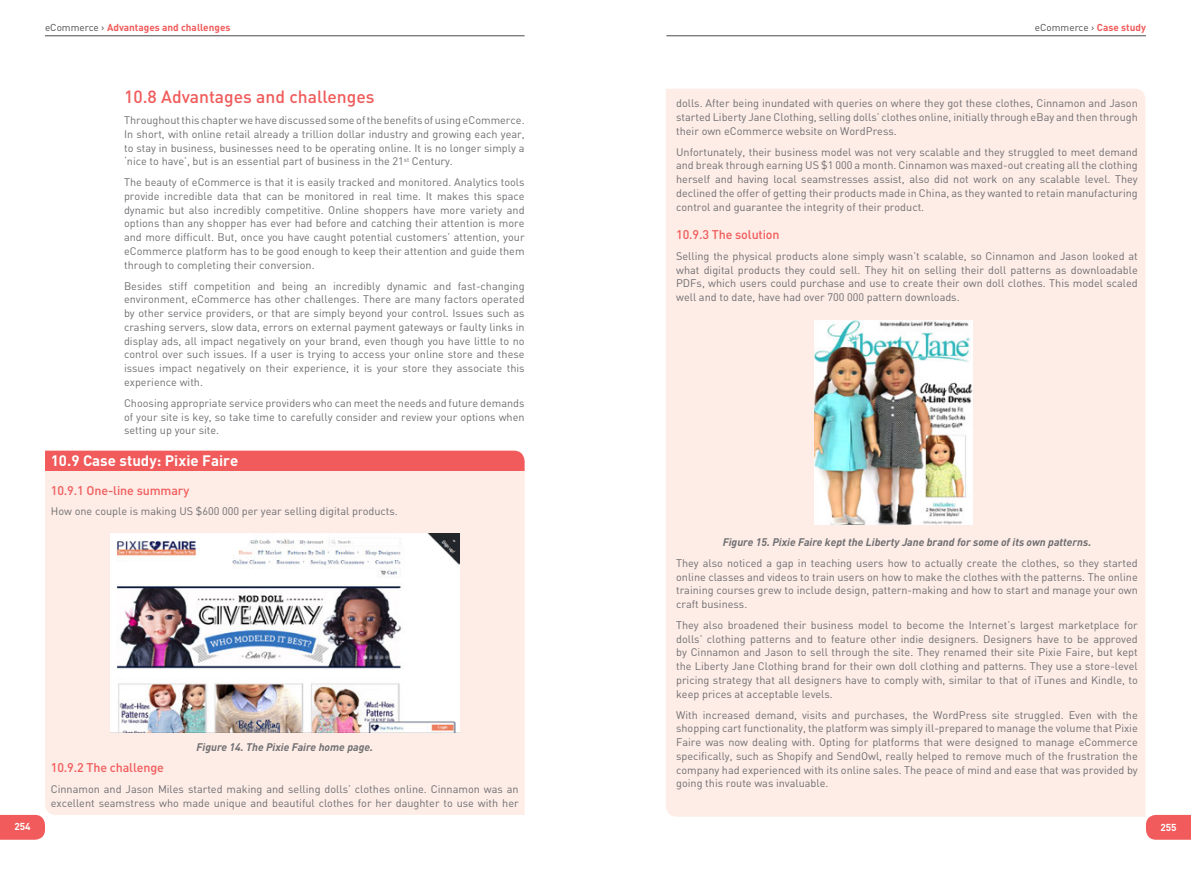
<style>
.page{position:relative;width:1191px;height:869px;background:#fff}
.page>*{position:absolute;margin:0;border:0;box-sizing:border-box;transform-origin:0 0}
.t1{font:500 17.5px "DIN";color:#f15b5b}
.t2{font:700 15px "DIN";color:#fff}
.t3{font:500 12.5px "DIN";letter-spacing:-.01em;color:#f15b5b}
.t4{font:10.88px/13.8px "DIN";color:#6d6e71;text-align:justify}
.t5{font:italic 700 10.88px "DIN";color:#6d6e71}
.t6{font:700 10px "DIN";color:#f15b5b}
.t7{font:10px "DIN";color:#4d4d4f}
.t8{font:700 10px "DIN";color:#fff}
.s1{font-weight:400;color:#4d4d4f}
.s2{font-weight:700;color:#f15b5b}
</style>
<div class="page">
<svg style="left:1146px;top:814px;width:45px;height:25px"></svg>
<svg style="left:0;top:814px;width:45px;height:25px"></svg>
<hr style="left:666px;top:35px;width:480px;height:1px;background:#4d4d4f">
<hr style="left:45px;top:35px;width:479px;height:1px;background:#4d4d4f">
<div style="left:666px;top:89px;width:479px;height:727px;background:#feece6"></div>
<div style="left:45px;top:471px;width:479px;height:343px;background:#feece6"></div>
<div style="left:45px;top:450px;width:479px;height:21px;background:#f15b5b"></div>
<img style="left:110px;top:533px;width:349px;height:199px">
<img style="left:814px;top:320px;width:158px;height:204px">
<p class="t6" style="left:45px;top:21px;width:187px"><span class="s1">eCommerce ›</span> Advantages and challenges</p>
<p class="t7" style="left:1034px;top:21px;width:113px">eCommerce › <span class="s2">Case study</span></p>
<h1 class="t1" style="left:124px;top:86px;width:252px">10.8 Advantages and challenges</h1>
<p class="t4" style="left:124px;top:113px;width:402px">Throughout this chapter we have discussed some of the benefits of using eCommerce.<br>In short, with online retail already a trillion dollar industry and growing each year, to stay in business, businesses need to be operating online. It is no longer simply a ‘nice to have’, but is an essential part of business in the 21<sup>st</sup> Century.</p>
<p class="t4" style="left:124px;top:175px;width:402px">The beauty of eCommerce is that it is easily tracked and monitored. Analytics tools provide incredible data that can be monitored in real time. It makes this space dynamic but also incredibly competitive. Online shoppers have more variety and options than any shopper has ever had before and catching their attention is more and more difficult. But, once you have caught potential customers’ attention, your eCommerce platform has to be good enough to keep their attention and guide them through to completing their conversion.</p>
<p class="t4" style="left:124px;top:278px;width:402px">Besides stiff competition and being an incredibly dynamic and fast-changing environment, eCommerce has other challenges. There are many factors operated by other service providers, or that are simply beyond your control. Issues such as crashing servers, slow data, errors on external payment gateways or faulty links in display ads, all impact negatively on your brand, even though you have little to no control over such issues. If a user is trying to access your online store and these issues impact negatively on their experience, it is your store they associate this experience with.</p>
<p class="t4" style="left:124px;top:395px;width:402px">Choosing appropriate service providers who can meet the needs and future demands of your site is key, so take time to carefully consider and review your options when setting up your site.</p>
<h2 class="t2" style="left:51px;top:450px;width:189px">10.9 Case study: Pixie Faire</h2>
<p class="t3" style="left:51px;top:482px;width:140px">10.9.1 One-line summary</p>
<p class="t4" style="left:51px;top:504px;width:348px">How one couple is making US $600 000 per year selling digital products.</p>
<p class="t5" style="left:196px;top:739px;width:178px">Figure 14. The Pixie Faire home page.</p>
<p class="t3" style="left:51px;top:759px;width:115px">10.9.2 The challenge</p>
<p class="t4" style="left:51px;top:781px;width:469px">Cinnamon and Jason Miles started making and selling dolls’ clothes online. Cinnamon was an excellent seamstress who made unique and beautiful clothes for her daughter to use with her</p>
<p class="t4" style="left:676px;top:96px;width:463px">dolls. After being inundated with queries on where they got these clothes, Cinnamon and Jason started Liberty Jane Clothing, selling dolls’ clothes online, initially through eBay and then through their own eCommerce website on WordPress.</p>
<p class="t4" style="left:676px;top:144px;width:463px">Unfortunately, their business model was not very scalable and they struggled to meet demand and break through earning US $1 000 a month. Cinnamon was maxed-out creating all the clothing herself and having local seamstresses assist, also did not work on any scalable level. They declined the offer of getting their products made in China, as they wanted to retain manufacturing control and guarantee the integrity of their product.</p>
<p class="t3" style="left:676px;top:226px;width:105px">10.9.3 The solution</p>
<p class="t4" style="left:676px;top:249px;width:463px">Selling the physical products alone simply wasn’t scalable, so Cinnamon and Jason looked at what digital products they could sell. They hit on selling their doll patterns as downloadable PDFs, which users could purchase and use to create their own doll clothes. This model scaled well and to date, have had over 700 000 pattern downloads.</p>
<p class="t5" style="left:722px;top:534px;width:370px">Figure 15. Pixie Faire kept the Liberty Jane brand for some of its own patterns.</p>
<p class="t4" style="left:676px;top:555px;width:463px">They also noticed a gap in teaching users how to actually create the clothes, so they started online classes and videos to train users on how to make the clothes with the patterns. The online training courses grew to include design, pattern-making and how to start and manage your own craft business.</p>
<p class="t4" style="left:676px;top:617px;width:463px">They also broadened their business model to become the Internet’s largest marketplace for dolls’ clothing patterns and to feature other indie designers. Designers have to be approved by Cinnamon and Jason to sell through the site. They renamed their site Pixie Faire, but kept the Liberty Jane Clothing brand for their own doll clothing and patterns. They use a store-level pricing strategy that all designers have to comply with, similar to that of iTunes and Kindle, to keep prices at acceptable levels.</p>
<p class="t4" style="left:676px;top:707px;width:463px">With increased demand, visits and purchases, the WordPress site struggled. Even with the shopping cart functionality, the platform was simply ill-prepared to manage the volume that Pixie Faire was now dealing with. Opting for platforms that were designed to manage eCommerce specifically, such as Shopify and SendOwl, really helped to remove much of the frustration the company had experienced with its online sales. The peace of mind and ease that was provided by going this route was invaluable.</p>
<p class="t8" style="left:14px;top:819px;width:18px">254</p>
<p class="t8" style="left:1160px;top:820px;width:18px">255</p>
</div>
